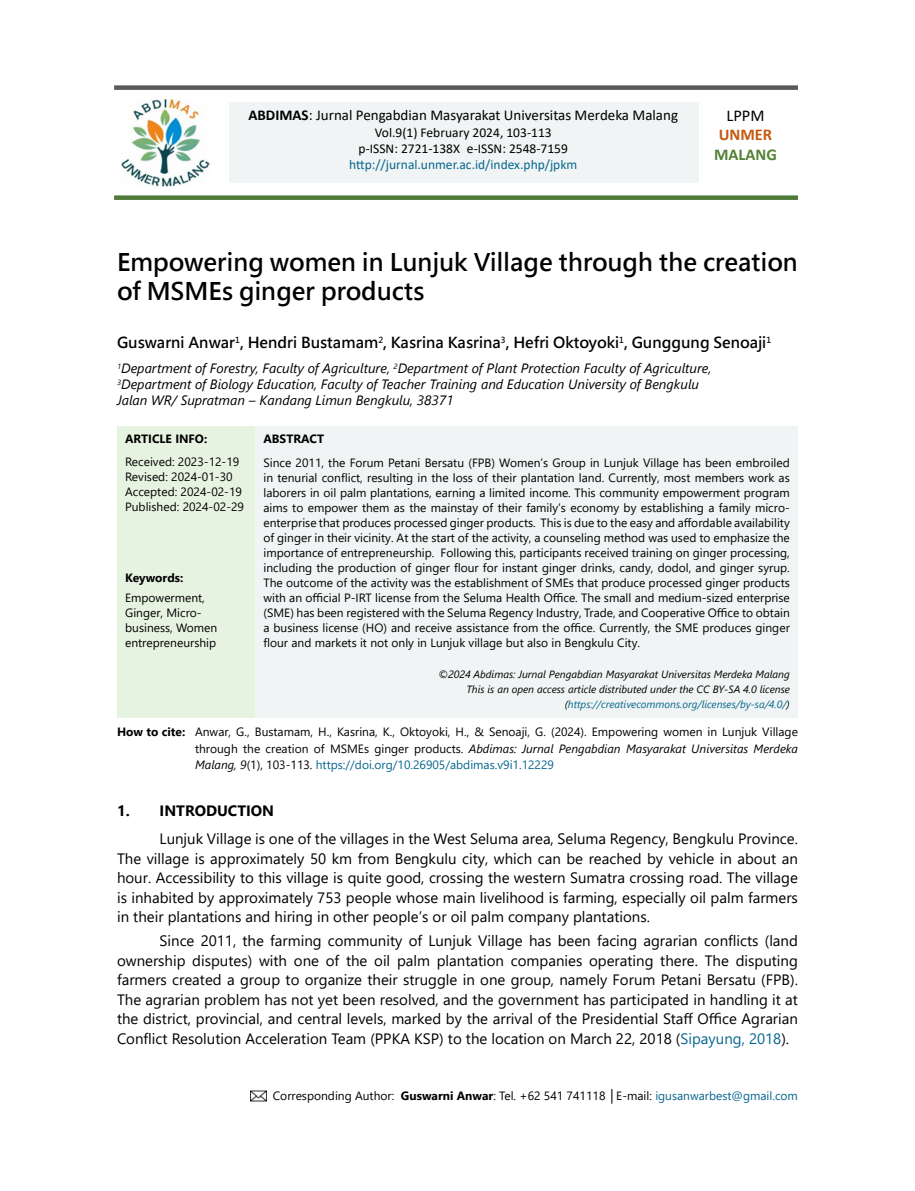
<style>
.page{position:relative;width:915px;height:1191px;background:#fff}
.page>*{position:absolute;margin:0;border:0;box-sizing:border-box;transform-origin:0 0}
.t1{font:24px/28.8px "Microsoft Jheng Hei UI Bold";color:#000}
.t2{font:700 16.5px "Calibri";color:#538135}
.t3{font:700 16.5px "Calibri";color:#c45911}
.t4{font:16.5px "Calibri";color:#000}
.t5{font:15px/19.5px "Segoe UI";color:#000;text-align:justify}
.t6{font:700 15px "Microsoft Jheng Hei";color:#000}
.t7{font:15px "Calibri";color:#000}
.t8{font:700 15px "Segoe UI";color:#000}
.t9{font:italic 13.5px/16.2px "Segoe UI";color:#000}
.t10{font:13.5px/16.2px "Calibri";color:#000;text-align:center}
.t11{font:13.5px "Calibri";color:#07668d}
.t12{font:12px/15px "Segoe UI";color:#000}
.t13{font:700 12px "Segoe UI";color:#000}
.t14{font:italic 10.5px/15px "Segoe UI";color:#000;text-align:right}
.s1{font-weight:700}
.s2{color:#07668d}
.s3{font-style:italic}
.s4{font-family:"Arial"}
</style>
<div class="page">
<div style="left:229px;top:102px;width:469px;height:81px;background:#f0f4f4"></div>
<img style="left:121px;top:99px;width:89px;height:88px">
<div style="left:114px;top:85px;width:683px;height:5px;background:#5a5a5a"></div>
<div style="left:114px;top:195px;width:683px;height:5px;background:#4f7938"></div>
<div style="left:117px;top:426px;width:138px;height:291px;background:#e7f3e1"></div>
<div style="left:255px;top:426px;width:542px;height:291px;background:#f0f4f4"></div>
<img style="left:251px;top:1090px;width:15px;height:11px">
<p class="t7" style="left:248px;top:105px;width:431px"><span class="s1">ABDIMAS</span>: Jurnal Pengabdian Masyarakat Universitas Merdeka Malang</p>
<p class="t10" style="left:358px;top:124px;width:211px">Vol.9(1) February 2024, 103-113 p-ISSN: 2721-138X e-ISSN: 2548-7159</p>
<p class="t11" style="left:349px;top:155px;width:229px">http://jurnal.unmer.ac.id/index.php/jpkm</p>
<h2 class="t4" style="left:726px;top:104px;width:40px">LPPM</h2>
<h2 class="t3" style="left:718px;top:123px;width:55px">UNMER</h2>
<h2 class="t2" style="left:713px;top:143px;width:64px">MALANG</h2>
<h1 class="t1" style="left:117px;top:248px;width:682px">Empowering women in Lunjuk Village through the creation of MSMEs ginger products</h1>
<p class="t6" style="left:117px;top:333px;width:655px">Guswarni Anwar<sup>1</sup>, Hendri Bustamam<sup>2</sup>, Kasrina Kasrina<sup>3</sup>, Hefri Oktoyoki<sup>1</sup>, Gunggung Senoaji<sup>1</sup></p>
<p class="t9" style="left:117px;top:357px;width:595px"><sup>1</sup>Department of Forestry, Faculty of Agriculture, <sup>2</sup>Department of Plant Protection Faculty of Agriculture,<br><sup>3</sup>Department of Biology Education, Faculty of Teacher Training and Education University of Bengkulu<br>Jalan WR/ Supratman – Kandang Limun Bengkulu, 38371</p>
<p class="t13" style="left:125px;top:427px;width:84px">ARTICLE INFO:</p>
<p class="t12" style="left:125px;top:453px;width:120px">Received: 2023-12-19<br>Revised: 2024-01-30<br>Accepted: 2024-02-19<br>Published: 2024-02-29</p>
<p class="t13" style="left:263px;top:427px;width:62px">ABSTRACT</p>
<p class="t12" style="left:263px;top:454px;width:527px;text-align:justify">Since 2011, the Forum Petani Bersatu (FPB) Women’s Group in Lunjuk Village has been embroiled in tenurial conflict, resulting in the loss of their plantation land. Currently, most members work as laborers in oil palm plantations, earning a limited income. This community empowerment program aims to empower them as the mainstay of their family’s economy by establishing a family micro&shy;enterprise that produces processed ginger products. This is due to the easy and affordable availability of ginger in their vicinity. At the start of the activity, a counseling method was used to emphasize the importance of entrepreneurship. Following this, participants received training on ginger processing, including the production of ginger flour for instant ginger drinks, candy, dodol, and ginger syrup.<br>The outcome of the activity was the establishment of SMEs that produce processed ginger products with an official P-IRT license from the Seluma Health Office. The small and medium-sized enterprise (SME) has been registered with the Seluma Regency Industry, Trade, and Cooperative Office to obtain a business license (HO) and receive assistance from the office. Currently, the SME produces ginger flour and markets it not only in Lunjuk village but also in Bengkulu City.</p>
<p class="t14" style="left:438px;top:665px;width:353px">©2024 Abdimas: Jurnal Pengabdian Masyarakat Universitas Merdeka Malang<br>This is an open access article distributed under the CC BY-SA 4.0 license (<span class="s2">https://creativecommons.org/licenses/by-sa/4.0/</span>)</p>
<p class="t12" style="left:195px;top:723px;width:604px;line-height:16.5px;text-align:justify;text-indent:-78px"><span class="s1">How to cite:</span> Anwar, G., Bustamam, H., Kasrina, K., Oktoyoki, H., &amp; Senoaji, G. (2024). Empowering women in Lunjuk Village through the creation of MSMEs ginger products. <span class="s3">Abdimas: Jurnal Pengabdian Masyarakat Universitas Merdeka Malang, 9</span>(1), 103-113. <span class="s2">https://doi.org/10.26905/abdimas.v9i1.12229</span></p>
<p class="t13" style="left:125px;top:566px;width:60px">Keywords:</p>
<p class="t12" style="left:125px;top:589px;width:94px">Empowerment,<br>Ginger, Micro&shy;business, Women entrepreneurship</p>
<p class="t8" style="left:117px;top:796px;width:158px">1. INTRODUCTION</p>
<p class="t5" style="left:117px;top:828px;width:682px;text-indent:43px">Lunjuk Village is one of the villages in the West Seluma area, Seluma Regency, Bengkulu Province.<br>The village is approximately 50 km from Bengkulu city, which can be reached by vehicle in about an hour. Accessibility to this village is quite good, crossing the western Sumatra crossing road. The village is inhabited by approximately 753 people whose main livelihood is farming, especially oil palm farmers in their plantations and hiring in other people’s or oil palm company plantations.</p>
<p class="t5" style="left:117px;top:929px;width:682px;text-indent:43px">Since 2011, the farming community of Lunjuk Village has been facing agrarian conflicts (land ownership disputes) with one of the oil palm plantation companies operating there. The disputing farmers created a group to organize their struggle in one group, namely Forum Petani Bersatu (FPB).<br>The agrarian problem has not yet been resolved, and the government has participated in handling it at the district, provincial, and central levels, marked by the arrival of the Presidential Staff Office Agrarian Conflict Resolution Acceleration Team (PPKA KSP) to the location on March 22, 2018 (<span class="s2">Sipayung, 2018</span>).</p>
<p class="t12" style="left:273px;top:1087px;width:526px">Corresponding Author: <span class="s1">Guswarni Anwar</span>: Tel. +62 541 741118 <span class="s4">│</span>E-mail: <span class="s2">igusanwarbest@gmail.com</span></p>
</div>
